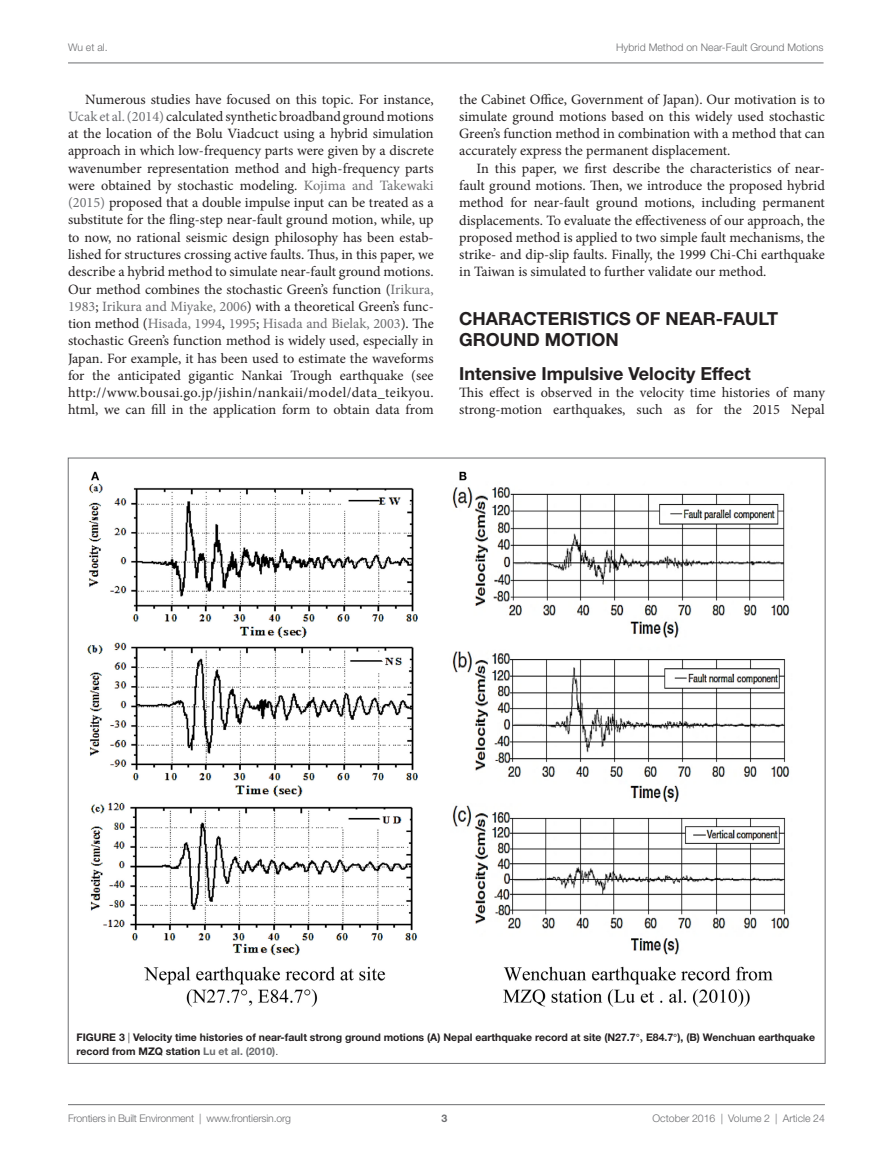
<style>
.page{position:relative;width:893px;height:1170px;background:#fff}
.page>*{position:absolute;margin:0;border:0;box-sizing:border-box;transform-origin:0 0}
.t1{font:700 18px/33.8px "Helvetica Neue LT Std";color:#231f20}
.t2{font:14.25px/17.2px "Minion Pro";color:#231f20;text-align:justify}
.t3{font:700 10.5px/14.2px "Helvetica Neue LT Std";color:#231f20}
.t4{font:300 10.5px "Helvetica Neue LT Std";color:#6c6d70}
.t5{font:700 10.5px "Helvetica Neue LT Std";color:#6c6d70}
.s1{color:#6c6d70}
.s2{font-weight:300}
.s3{font-family:"STIX General"}
.s4{font-family:"Minion Pro";font-weight:400;font-size:14.25px}
</style>
<div class="page">
<img style="left:87px;top:471px;width:703px;height:536px">
<hr style="left:68px;top:1104px;width:757px;height:1px;background:#6c6d70">
<hr style="left:68px;top:63px;width:756px;height:1px;background:#6c6d70">
<p class="t4" style="left:68px;top:41px;width:41px">Wu et al.</p>
<p class="t4" style="left:616px;top:41px;width:209px">Hybrid Method on Near-Fault Ground Motions</p>
<p class="t2" style="left:68px;top:90px;width:367px;text-indent:17px">Numerous studies have focused on this topic. For instance, <span class="s1">Ucak et al. (2014)</span> calculated synthetic broadband ground motions at the location of the Bolu Viadcuct using a hybrid simulation approach in which low-frequency parts were given by a discrete wavenumber representation method and high-frequency parts were obtained by stochastic modeling. <span class="s1">Kojima and Takewaki (2015)</span> proposed that a double impulse input can be treated as a substitute for the fling-step near-fault ground motion, while, up to now, no rational seismic design philosophy has been estab&shy;lished for structures crossing active faults. Thus, in this paper, we describe a hybrid method to simulate near-fault ground motions.<br>Our method combines the stochastic Green’s function (<span class="s1">Irikura, 1983</span>; <span class="s1">Irikura and Miyake, 2006</span>) with a theoretical Green’s func&shy;tion method (<span class="s1">Hisada, 1994</span>, <span class="s1">1995</span>; <span class="s1">Hisada and Bielak, 2003</span>). The stochastic Green’s function method is widely used, especially in Japan. For example, it has been used to estimate the waveforms for the anticipated gigantic Nankai Trough earthquake (see http://www.bousai.go.jp/jishin/nankaii/model/data_teikyou. html, we can fill in the application form to obtain data from</p>
<p class="t2" style="left:459px;top:91px;width:367px">the Cabinet Office, Government of Japan). Our motivation is to simulate ground motions based on this widely used stochastic Green’s function method in combination with a method that can accurately express the permanent displacement.</p>
<p class="t2" style="left:459px;top:160px;width:367px;text-indent:17px">In this paper, we first describe the characteristics of near&shy;fault ground motions. Then, we introduce the proposed hybrid method for near-fault ground motions, including permanent displacements. To evaluate the effectiveness of our approach, the proposed method is applied to two simple fault mechanisms, the strike- and dip-slip faults. Finally, the 1999 Chi-Chi earthquake in Taiwan is simulated to further validate our method.</p>
<p class="t1" style="left:459px;top:301px;width:14px">CHARAC</p>
<p class="t1" style="left:537px;top:301px;width:22px">TERIS</p>
<p class="t1" style="left:590px;top:301px;width:22px">TICS</p>
<p class="t1" style="left:636px;top:301px;width:43px">OF NEAR</p>
<p class="t1" style="left:716px;top:301px;width:64px">-FAULT</p>
<p class="t1" style="left:459px;top:322px;width:293px">GROUND MOTION<br>Intensive Impulsive Velocity Effect</p>
<p class="t2" style="left:459px;top:384px;width:367px">This effect is observed in the velocity time histories of many strong-motion earthquakes, such as for the 2015 Nepal</p>
<p class="t3" style="left:77px;top:1029px;width:740px">FIG URE 3 <span class="s2">|</span> Velocity time histories of near-fault strong ground motions (A) Nepal earthquake record at site (N27.7<span class="s3">°</span><span class="s4">,</span> E84.7<span class="s3">°</span>), (B) Wenchuan earthquake record from MZQ station <span class="s1">Lu et al. (2010)</span><span class="s2">.</span></p>
<p class="t4" style="left:68px;top:1111px;width:225px">Frontiers in Built Environment | www.frontiersin.org</p>
<p class="t4" style="left:652px;top:1111px;width:174px">October 2016 | Volume 2 | Article 24</p>
<p class="t5" style="left:441px;top:1111px;width:7px">3</p>
</div>
